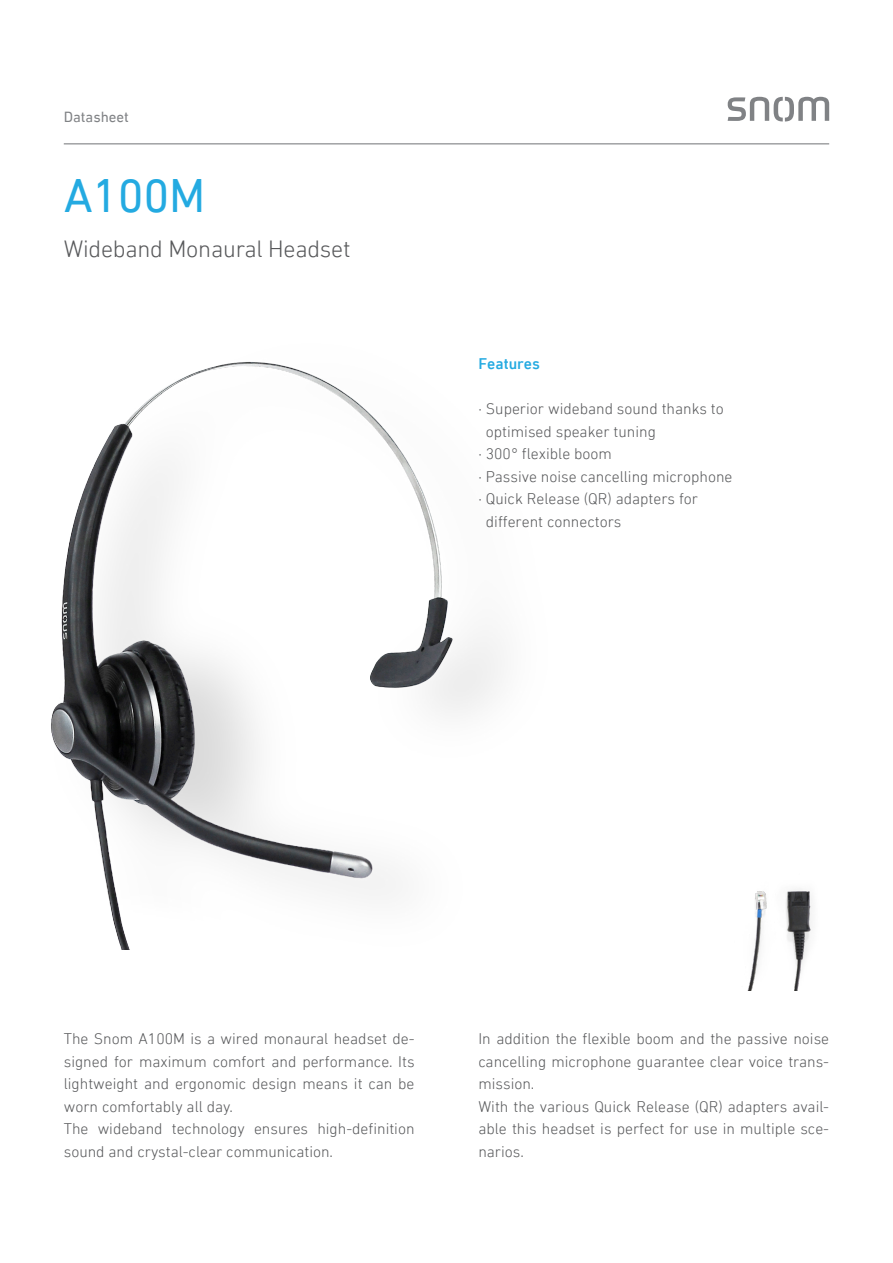
<style>
.page{position:relative;width:893px;height:1263px;background:#fff}
.page>*{position:absolute;margin:0;border:0;box-sizing:border-box;transform-origin:0 0}
.t1{font:48px "DIN Next LT Pro";letter-spacing:-.01em;color:#24aae1}
.t2{font:300 24px "DIN Next LT Pro";letter-spacing:-.01em;color:#57585a}
.Textkörper{font:300 15.75px/22.5px "DIN Next LT Pro";color:#57585a;text-align:justify}
.Textkörper-2{font:500 15.75px "DIN Next LT Pro";color:#24aae1}
.Überschrift_Datenblä{font:15px "DIN Next LT Pro";color:#808285}
</style>
<div class="page">
<hr style="left:64px;top:143px;width:765px;height:1px;background:#808285">
<img style="left:747px;top:889px;width:65px;height:102px">
<img style="left:51px;top:362px;width:451px;height:588px">
<svg style="left:728px;top:97px;width:101px;height:25px"></svg>
<p class="Überschrift_Datenblä" style="left:64px;top:108px;width:67px">Datasheet</p>
<p class="t1" style="left:64px;top:167px;width:143px">A100M</p>
<p class="t2" style="left:64px;top:235px;width:288px">Wideband Monaural Headset</p>
<p class="Textkörper-2" style="left:478px;top:355px;width:63px">Features</p>
<p class="Textkörper" style="left:478px;top:397px;width:247px">· Superior wideband sound thanks to</p>
<p class="Textkörper" style="left:486px;top:420px;width:172px">optimised speaker tuning</p>
<p class="Textkörper" style="left:478px;top:442px;width:135px">· 300° flexible boom</p>
<p class="Textkörper" style="left:478px;top:465px;width:256px">· Passive noise cancelling microphone</p>
<p class="Textkörper" style="left:478px;top:487px;width:221px">· Quick Release (QR) adapters for</p>
<p class="Textkörper" style="left:486px;top:510px;width:137px">different connectors</p>
<p class="Textkörper" style="left:64px;top:1027px;width:352px">The Snom A100M is a wired monaural headset de&shy;signed for maximum comfort and performance. Its lightweight and ergonomic design means it can be worn comfortably all day.</p>
<p class="Textkörper" style="left:64px;top:1117px;width:352px">The wideband technology ensures high-definition sound and crystal-clear communication.</p>
<p class="Textkörper" style="left:478px;top:1027px;width:352px">In addition the flexible boom and the passive noise cancelling microphone guarantee clear voice trans&shy;mission.</p>
<p class="Textkörper" style="left:478px;top:1095px;width:352px">With the various Quick Release (QR) adapters avail&shy;able this headset is perfect for use in multiple sce&shy;narios.</p>
</div>
